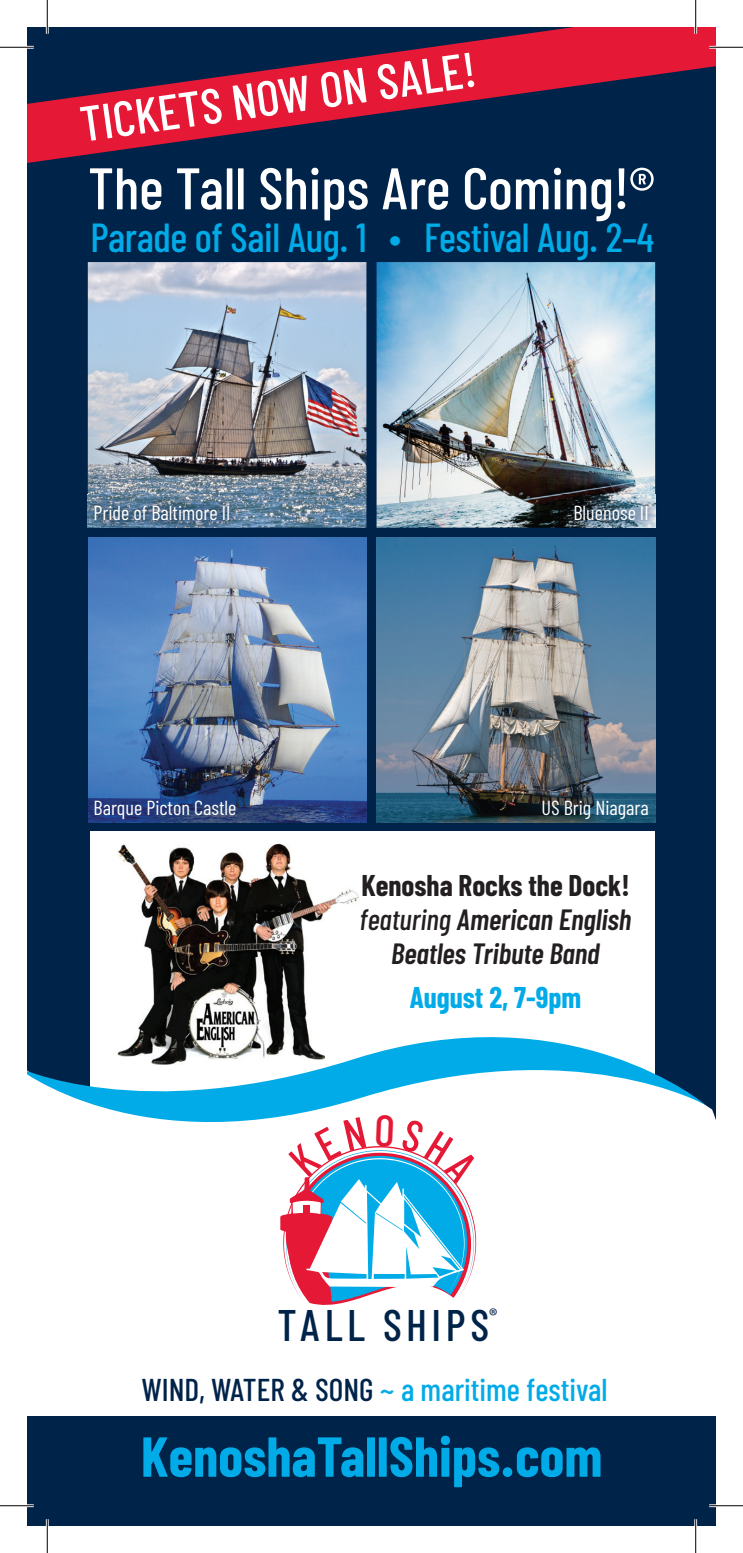
<style>
.page{position:relative;width:743px;height:1553px;background:#fff}
.page>*{position:absolute;margin:0;border:0;box-sizing:border-box;transform-origin:0 0}
.t1{font:500 58.5px "Barlow Condensed";color:#fff}
.t2{font:700 56.25px "Barlow Condensed";color:#00abe7}
.t3{font:500 49.5px "Barlow Condensed";color:#fff}
.t4{font:500 44.1px "Barlow Condensed";letter-spacing:.1em;color:#002349}
.t5{font:500 40.5px "Barlow Condensed";letter-spacing:-.01em;color:#00abe7}
.t6{font:500 31.5px "Barlow Condensed";color:#00abe7}
.t7{font:italic 600 29.25px/33.8px "Barlow Condensed";color:#231f20;text-align:center}
.t8{font:700 29.25px "Barlow Condensed";color:#00abe7}
.t9{font:20.25px "Barlow Condensed";color:#fff}
.s1{font-weight:700;font-style:normal}
.s2{font-weight:500}
.s3{color:#002349}
</style>
<div class="page">
<div style="left:27px;top:27px;width:689px;height:1499px;background:#002349"></div>
<img style="left:376px;top:262px;width:279px;height:265px">
<img style="left:89px;top:537px;width:277px;height:285px">
<img style="left:376px;top:537px;width:279px;height:285px">
<img style="left:88px;top:262px;width:278px;height:265px">
<div style="left:91px;top:831px;width:564px;height:374px;background:#fff"></div>
<img style="left:118px;top:843px;width:241px;height:147px">
<svg style="left:27px;top:27px;width:688px;height:136px"></svg>
<div style="left:27px;top:1275px;width:689px;height:141px;background:#fff"></div>
<div style="left:27px;top:1105px;width:689px;height:170px;background:#fff"></div>
<svg style="left:27px;top:990px;width:679px;height:176px"></svg>
<img style="left:562px;top:494px;width:94px;height:34px">
<img style="left:562px;top:494px;width:93px;height:33px">
<img style="left:87px;top:494px;width:154px;height:34px">
<img style="left:88px;top:494px;width:153px;height:33px">
<hr style="left:0;top:46px;width:34px;height:3px;background:#fff">
<hr style="left:709px;top:46px;width:33px;height:3px;background:#fff">
<hr style="left:0;top:1504px;width:34px;height:3px;background:#fff">
<hr style="left:709px;top:1504px;width:33px;height:3px;background:#fff">
<hr style="left:46px;top:0;width:3px;height:34px;background:#fff">
<hr style="left:46px;top:1519px;width:3px;height:33px;background:#fff">
<hr style="left:694px;top:0;width:3px;height:34px;background:#fff">
<hr style="left:694px;top:1519px;width:3px;height:33px;background:#fff">
<hr style="left:0;top:47px;width:34px;height:1px;background:#000">
<hr style="left:709px;top:47px;width:33px;height:1px;background:#000">
<hr style="left:0;top:1505px;width:34px;height:1px;background:#000">
<hr style="left:709px;top:1505px;width:33px;height:1px;background:#000">
<hr style="left:47px;top:0;width:1px;height:34px;background:#000">
<hr style="left:47px;top:1519px;width:1px;height:33px;background:#000">
<hr style="left:695px;top:0;width:1px;height:34px;background:#000">
<hr style="left:695px;top:1519px;width:1px;height:33px;background:#000">
<svg style="left:280px;top:1115px;width:199px;height:190px"></svg>
<h3 class="t3" style="left:76px;top:94px;width:400px;rotate:-8deg">TICKETS NOW ON SALE!</h3>
<h1 class="t1" style="left:88px;top:152px;width:568px">The Tall Ships Are Coming!®</h1>
<h3 class="t5" style="left:90px;top:212px;width:565px">Parade of Sail Aug. 1 • Festival Aug. 2–4</h3>
<p class="t9" style="left:94px;top:500px;width:138px">Pride of Baltimore II</p>
<p class="t9" style="left:573px;top:500px;width:77px">Bluenose II</p>
<p class="t9" style="left:94px;top:795px;width:144px">Barque Picton Castle</p>
<p class="t9" style="left:541px;top:795px;width:109px">US Brig Niagara</p>
<p class="t7" style="left:359px;top:868px;width:273px"><span class="s1">Kenosha Rocks the Dock! </span><span class="s2">featuring</span> American English<br>Beatles Tribute Band</p>
<p class="t8" style="left:409px;top:979px;width:173px">August 2, 7-9pm</p>
<h3 class="t4" style="left:277px;top:1297px;width:222px">TALL SHIPS<sup>®</sup></h3>
<p class="t6" style="left:141px;top:1369px;width:467px"><span class="s3">WIND, WATER &amp; SONG</span> ~ a maritime festival</p>
<h2 class="t2" style="left:141px;top:1421px;width:463px">KenoshaTallShips.com</h2>
</div>
